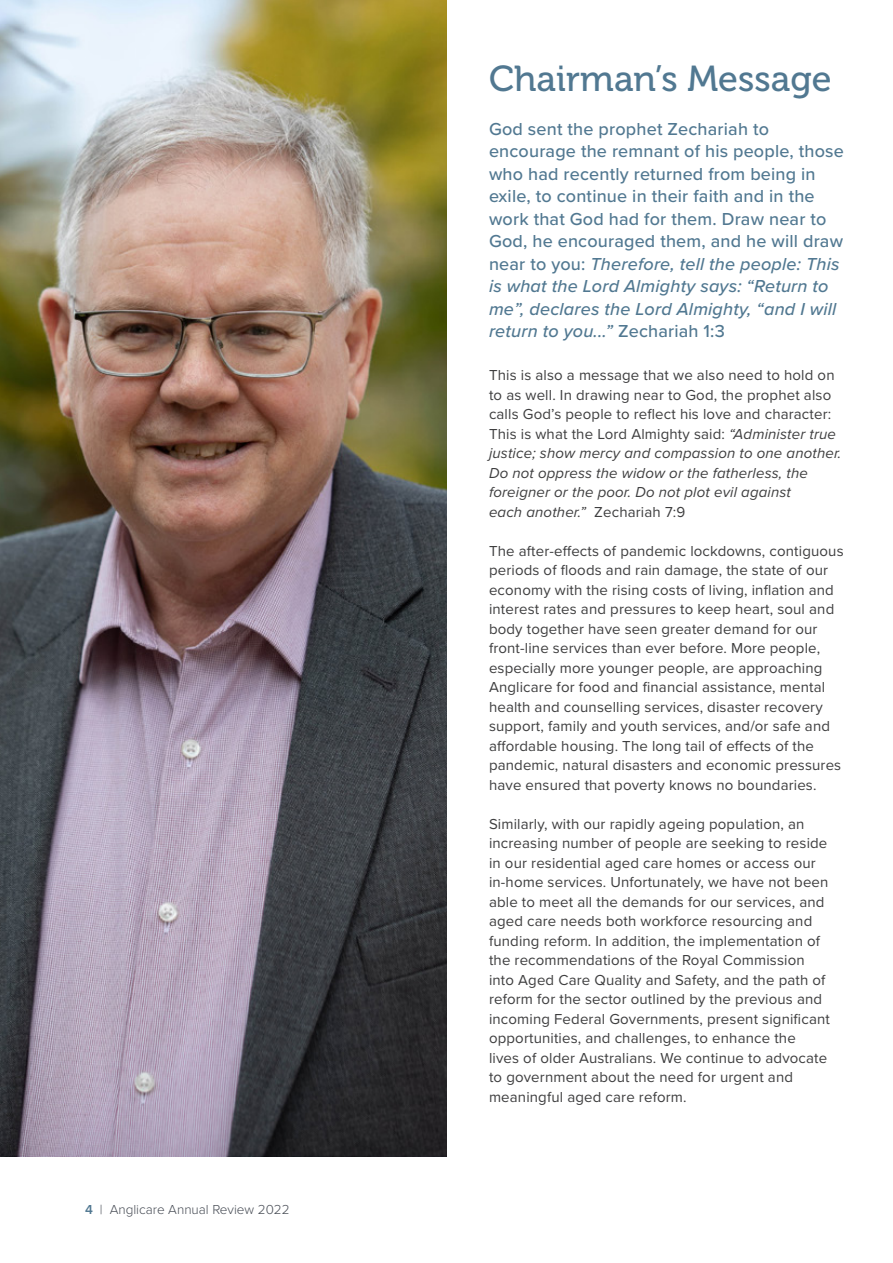
<style>
.page{position:relative;width:893px;height:1263px;background:#fff}
.page>*{position:absolute;margin:0;border:0;box-sizing:border-box;transform-origin:0 0}
.t1{font:36px "Museo 500";color:#517891}
.t2{font:500 18px/22.5px "Proxima Nova";letter-spacing:.01em;color:#517891}
.t3{font:15px/19.5px "Proxima Nova";letter-spacing:.01em;color:#3e3e3f}
.t4{font:300 13.5px "Proxima Nova";color:#464b54}
.s1{font-weight:600;color:#517891}
.s2{font-style:italic}
</style>
<div class="page">
<img style="left:0;top:0;width:446px;height:1157px">
<p class="t4" style="left:85px;top:1200px;width:206px"><span class="s1">4</span> | Anglicare Annual Review 2022</p>
<h1 class="t1" style="left:489px;top:59px;width:344px">Chairman’s Message</h1>
<p class="t2" style="left:489px;top:117px;width:356px">God sent the prophet Zechariah to encourage the remnant of his people, those who had recently returned from being in exile, to continue in their faith and in the work that God had for them. Draw near to God, he encouraged them, and he will draw near to you: <span class="s2">Therefore, tell the people: This is what the Lord Almighty says: “Return to me”, declares the Lord Almighty, “and I will return to you...”</span> Zechariah 1:3</p>
<p class="t3" style="left:489px;top:365px;width:354px">This is also a message that we also need to hold on to as well. In drawing near to God, the prophet also calls God’s people to reflect his love and character:<br>This is what the Lord Almighty said: <span class="s2">“Administer true justice; show mercy and compassion to one another.<br>Do not oppress the widow or the fatherless, the foreigner or the poor. Do not plot evil against<br>each another.”</span> Zechariah 7:9</p>
<p class="t3" style="left:489px;top:540px;width:356px">The after-effects of pandemic lockdowns, contiguous periods of floods and rain damage, the state of our economy with the rising costs of living, inflation and interest rates and pressures to keep heart, soul and body together have seen greater demand for our front-line services than ever before. More people, especially more younger people, are approaching Anglicare for food and financial assistance, mental health and counselling services, disaster recovery support, family and youth services, and/or safe and affordable housing. The long tail of effects of the pandemic, natural disasters and economic pressures have ensured that poverty knows no boundaries.</p>
<p class="t3" style="left:489px;top:813px;width:342px">Similarly, with our rapidly ageing population, an increasing number of people are seeking to reside in our residential aged care homes or access our in-home services. Unfortunately, we have not been able to meet all the demands for our services, and aged care needs both workforce resourcing and funding reform. In addition, the implementation of the recommendations of the Royal Commission into Aged Care Quality and Safety, and the path of reform for the sector outlined by the previous and incoming Federal Governments, present significant opportunities, and challenges, to enhance the<br>lives of older Australians. We continue to advocate to government about the need for urgent and meaningful aged care reform.</p>
</div>
